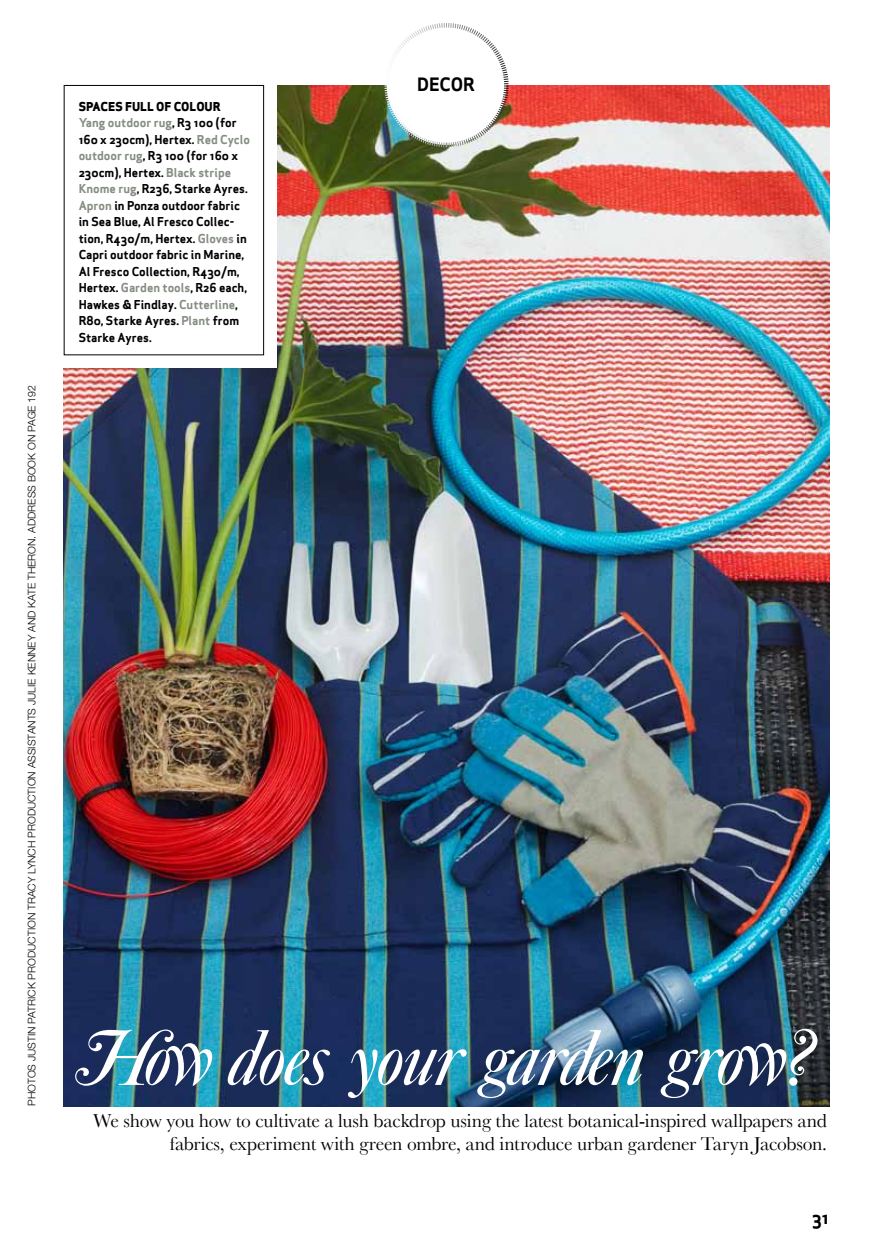
<style>
.page{position:relative;width:893px;height:1255px;background:#fff}
.page>*{position:absolute;margin:0;border:0;box-sizing:border-box;transform-origin:0 0}
.t1{font:italic 82.05px "Caslon No 540 Swa DOT";letter-spacing:-.02em;color:#fff}
.t2{font:19.5px/23.4px "Baskerville";letter-spacing:-.01em;color:#000;text-align:right}
.t3{font:18px "Apex Sans Bold ST";color:#000}
.t4{font:12px/16.5px "Apex Sans Bold ST";color:#000}
.t5{font:12px "Apex Sans Extra Bold ST";color:#000}
.t6{font:300 10.5px "Helvetica Neue LT Std";color:#000}
.s1{color:#858e82}
</style>
<div class="page">
<img style="left:64px;top:85px;width:765px;height:1021px">
<div style="left:61px;top:81px;width:216px;height:287px;background:#fff"></div>
<div style="left:64px;top:85px;width:200px;height:270px;border:1px solid #000"></div>
<svg style="left:384px;top:23px;width:125px;height:125px"></svg>
<p class="t6" style="left:25px;top:1106px;width:722px;rotate:-90deg">PHOTOS JUSTIN PATRICK PRODUCTION TRACY LYNCH PRODUCTION ASSISTANTS JULIE KENNEY AND KATE THERON. ADDRESS BOOK ON PAGE 192</p>
<p class="t5" style="left:79px;top:98px;width:144px">SPACES FULL OF COLOUR</p>
<p class="t4" style="left:79px;top:114px;width:173px"><span class="s1">Yang outdoor rug</span>, R3 100 (for<br>160 x 230cm), Hertex. <span class="s1">Red Cyclo outdoor rug</span>, R3 100 (for 160 x<br>230cm), Hertex. <span class="s1">Black stripe<br>Knome rug</span>, R236, Starke Ayres.<br><span class="s1">Apron</span> in Ponza outdoor fabric in Sea Blue, Al Fresco Collec&shy;tion, R430/m, Hertex. <span class="s1">Gloves</span> in<br>Capri outdoor fabric in Marine,<br>Al Fresco Collection, R430/m,<br>Hertex. <span class="s1">Garden tools</span>, R26 each,<br>Hawkes &amp; Findlay. <span class="s1">Cutterline</span>,<br>R80, Starke Ayres. <span class="s1">Plant</span> from<br>Starke Ayres.</p>
<h3 class="t3" style="left:417px;top:73px;width:55px">decor</h3>
<h1 class="t1" style="left:77px;top:1014px;width:735px">How does your garden grow?</h1>
<h2 class="t2" style="left:93px;top:1108px;width:735px">We show you how to cultivate a lush backdrop using the latest botanical-inspired wallpapers and fabrics, experiment with green ombre, and introduce urban gardener Taryn Jacobson.</h2>
<h3 class="t3" style="left:812px;top:1205px;width:19px">31</h3>
</div>
